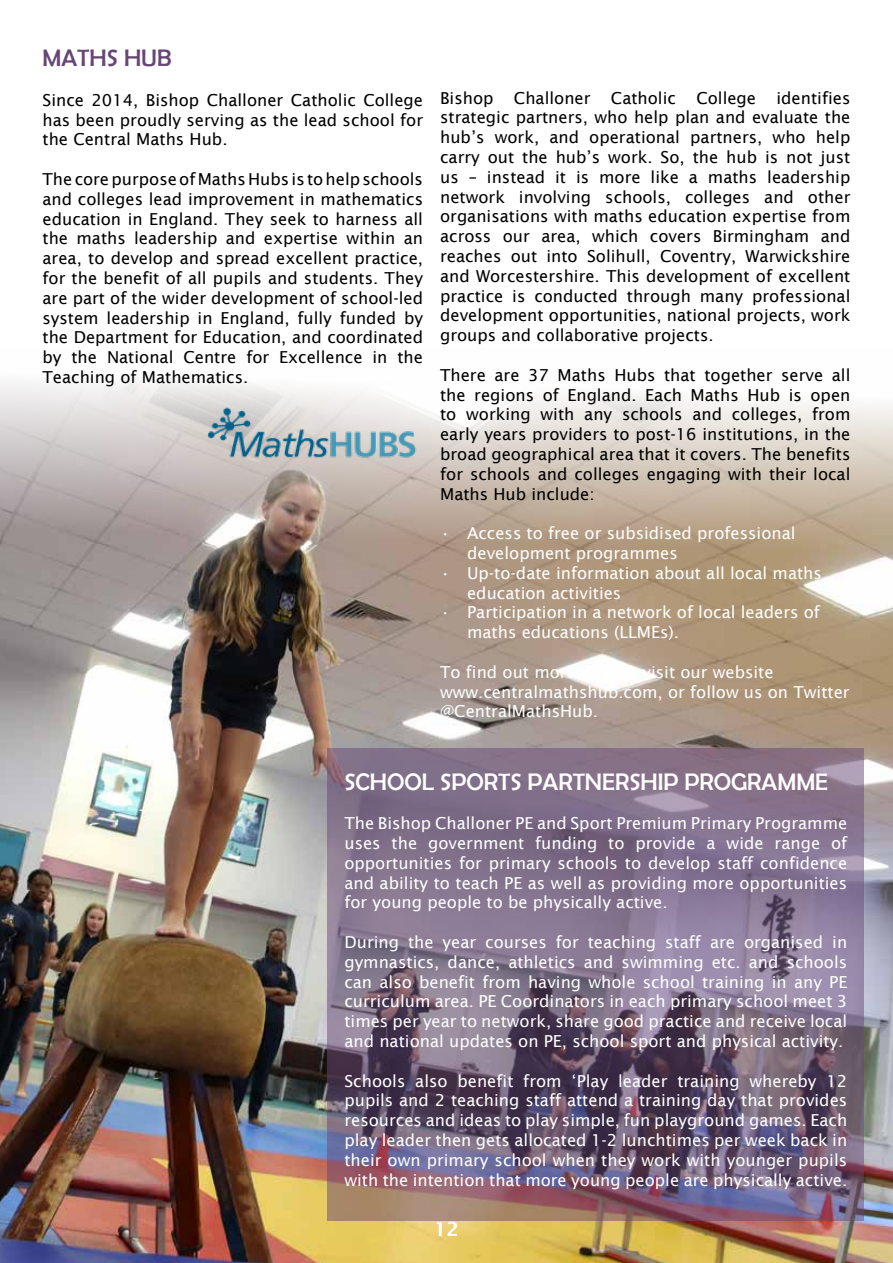
<style>
.page{position:relative;width:893px;height:1263px;background:#fff}
.page>*{position:absolute;margin:0;border:0;box-sizing:border-box;transform-origin:0 0}
.t1{font:24px "Berlin Sans FB";color:#fff}
.t2{font:24px "Berlin Sans FB";color:#674675}
.t3{font:600 19.5px "Lucida Sans";color:#fff}
.t4{font:16.5px/19.8px "Lucida Sans";color:#000;text-align:justify}
.t5{font:16.5px/19.8px "Lucida Sans";color:#fff}
</style>
<div class="page">
<img style="left:0;top:380px;width:893px;height:883px">
<svg style="left:327px;top:748px;width:537px;height:472px;background:#7a6880"></svg>
<img style="left:195px;top:396px;width:231px;height:72px">
<h1 class="t2" style="left:43px;top:45px;width:131px">MATHS HUB</h1>
<p class="t4" style="left:43px;top:90px;width:382px">Since 2014, Bishop Challoner Catholic College has been proudly serving as the lead school for the Central Maths Hub.</p>
<p class="t4" style="left:43px;top:169px;width:382px">The core purpose of Maths Hubs is to help schools and colleges lead improvement in mathematics education in England. They seek to harness all the maths leadership and expertise within an area, to develop and spread excellent practice, for the benefit of all pupils and students. They are part of the wider development of school-led system leadership in England, fully funded by the Department for Education, and coordinated by the National Centre for Excellence in the Teaching of Mathematics.</p>
<p class="t4" style="left:440px;top:88px;width:412px">Bishop Challoner Catholic College identifies strategic partners, who help plan and evaluate the hub’s work, and operational partners, who help carry out the hub’s work. So, the hub is not just us – instead it is more like a maths leadership network involving schools, colleges and other organisations with maths education expertise from across our area, which covers Birmingham and reaches out into Solihull, Coventry, Warwickshire and Worcestershire. This development of excellent practice is conducted through many professional development opportunities, national projects, work groups and collaborative projects.</p>
<p class="t4" style="left:440px;top:365px;width:412px">There are 37 Maths Hubs that together serve all the regions of England. Each Maths Hub is open to working with any schools and colleges, from early years providers to post-16 institutions, in the broad geographical area that it covers. The benefits for schools and colleges engaging with their local Maths Hub include:</p>
<p class="t5" style="left:467px;top:523px;width:330px;text-indent:-27px">• Access to free or subsidised professional development programmes</p>
<p class="t5" style="left:467px;top:563px;width:356px;text-indent:-27px">• Up-to-date information about all local maths education activities</p>
<p class="t5" style="left:467px;top:603px;width:354px;text-indent:-27px">• Participation in a network of local leaders of maths educations (LLMEs).</p>
<p class="t5" style="left:440px;top:662px;width:411px">To find out more, please visit our website www.centralmathshub.com, or follow us on Twitter @CentralMathsHub.</p>
<h1 class="t1" style="left:344px;top:768px;width:485px">SCHOOL SPORTS PARTNERSHIP PROGRAMME</h1>
<p class="t5" style="left:344px;top:813px;width:504px;text-align:justify">The Bishop Challoner PE and Sport Premium Primary Programme uses the government funding to provide a wide range of opportunities for primary schools to develop staff confidence and ability to teach PE as well as providing more opportunities for young people to be physically active.</p>
<p class="t5" style="left:344px;top:932px;width:504px;text-align:justify">During the year courses for teaching staff are organised in gymnastics, dance, athletics and swimming etc. and schools can also benefit from having whole school training in any PE curriculum area. PE Coordinators in each primary school meet 3 times per year to network, share good practice and receive local and national updates on PE, school sport and physical activity.</p>
<p class="t5" style="left:344px;top:1071px;width:504px;text-align:justify">Schools also benefit from ‘Play leader training whereby 12 pupils and 2 teaching staff attend a training day that provides resources and ideas to play simple, fun playground games. Each play leader then gets allocated 1-2 lunchtimes per week back in their own primary school when they work with younger pupils with the intention that more young people are physically active.</p>
<p class="t3" style="left:434px;top:1217px;width:26px">12</p>
</div>
